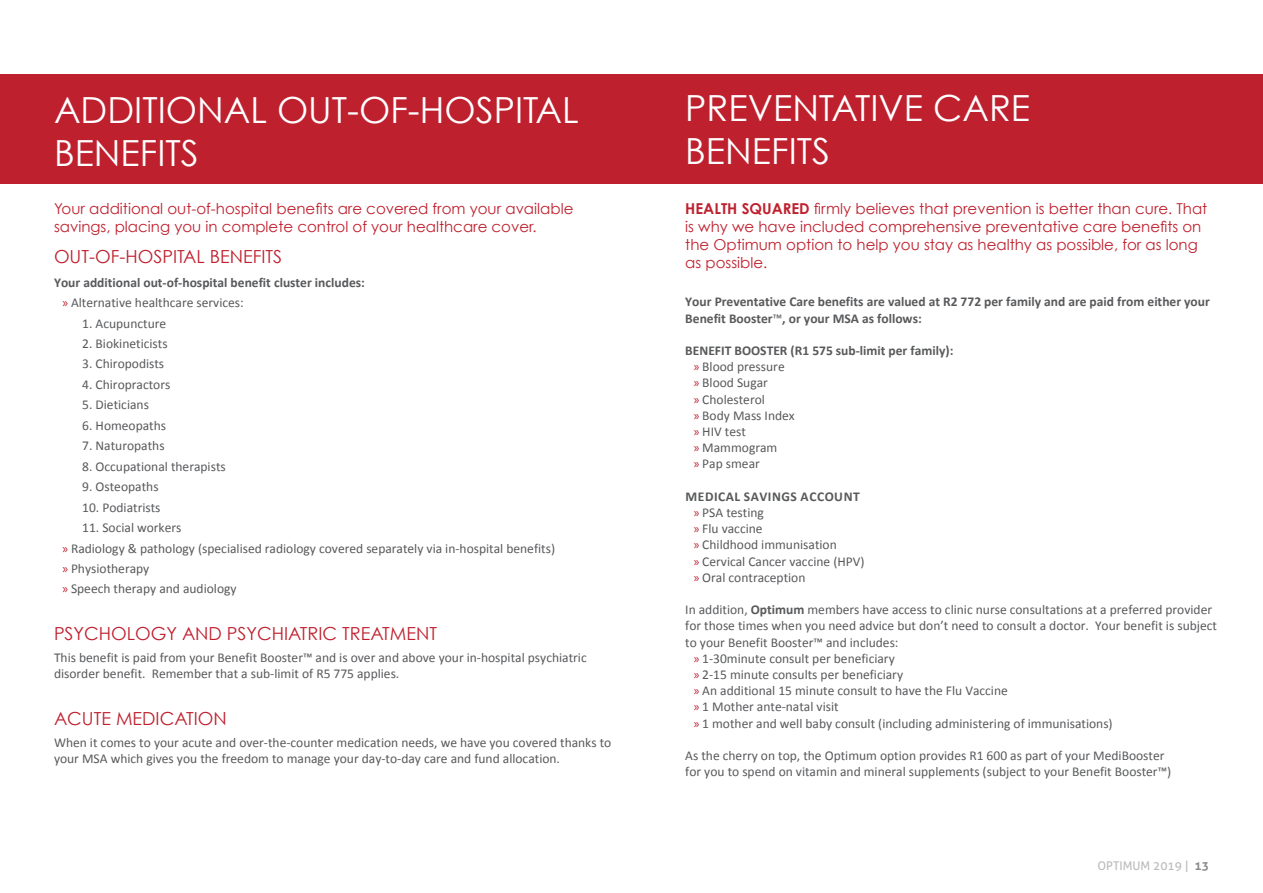
<style>
.page{position:relative;width:1263px;height:893px;background:#fff}
.page>*{position:absolute;margin:0;border:0;box-sizing:border-box;transform-origin:0 0}
.t1{font:36px/43.2px "Century Gothic";color:#fff}
.t2{font:18px "Century Gothic";color:#bf202e}
.t3{font:15px/18px "Century Gothic";color:#bf202e}
.t4{font:13.5px/16.2px "Calibri";color:#58595b}
.t5{font:700 13.5px/20.4px "Calibri";color:#58595b}
.t6{font:12px "Aller";color:#bdbbbb}
.s1{font-weight:700}
.s2{font-family:"Myriad Pro";font-weight:400;color:#bf202e}
.s3{font-weight:400}
.s4{font-family:"Myriad Pro";color:#bf202e}
.s5{font-weight:700;color:#8d8a8c}
</style>
<div class="page">
<div style="left:0;top:0;width:1263px;height:183px;background:#bf202e"></div>
<div style="left:0;top:0;width:1263px;height:74px;background:#fff"></div>
<h1 class="t1" style="left:54px;top:88px;width:526px">ADDITIONAL OUT-OF-HOSPITAL<br>BENEFITS</h1>
<h1 class="t1" style="left:685px;top:86px;width:346px">PREVENTATIVE CARE<br>BENEFITS</h1>
<p class="t3" style="left:54px;top:199px;width:521px">Your additional out-of-hospital benefits are covered from your available savings, placing you in complete control of your healthcare cover.</p>
<p class="t3" style="left:685px;top:199px;width:524px"><span class="s1">HEALTH SQUARED</span> firmly believes that prevention is better than cure. That is why we have included comprehensive preventative care benefits on the Optimum option to help you stay as healthy as possible, for as long as possible.</p>
<p class="t5" style="left:63px;top:272px;width:304px;text-indent:-9px">Your additional out-of-hospital benefit cluster includes: <span class="s2">»</span> <span class="s3">Alternative healthcare services:</span></p>
<p class="t4" style="left:82px;top:315px;width:85px">1. Acupuncture</p>
<p class="t4" style="left:82px;top:335px;width:87px">2. Biokineticists</p>
<p class="t4" style="left:82px;top:356px;width:83px">3. Chiropodists</p>
<p class="t4" style="left:82px;top:376px;width:90px">4. Chiropractors</p>
<p class="t4" style="left:82px;top:397px;width:68px">5. Dieticians</p>
<p class="t4" style="left:82px;top:417px;width:85px">6. Homeopaths</p>
<p class="t4" style="left:82px;top:438px;width:84px">7. Naturopaths</p>
<p class="t4" style="left:82px;top:458px;width:145px">8. Occupational therapists</p>
<p class="t4" style="left:82px;top:479px;width:78px">9. Osteopaths</p>
<p class="t4" style="left:82px;top:499px;width:80px">10. Podiatrists</p>
<p class="t4" style="left:63px;top:517px;width:494px;line-height:20.4px;text-indent:20px">11. Social workers<br><span class="s4">»</span> Radiology &amp; pathology (specialised radiology covered separately via in-hospital benefits) <span class="s4">»</span> Physiotherapy<br><span class="s4">»</span> Speech therapy and audiology</p>
<h2 class="t2" style="left:54px;top:245px;width:230px">OUT-OF-HOSPITAL BENEFITS</h2>
<p class="t5" style="left:685px;top:294px;width:526px;line-height:16.2px">Your Preventative Care benefits are valued at R2 772 per family and are paid from either your<br>Benefit Booster<span class="s3">™</span>, or your MSA as follows:</p>
<p class="t4" style="left:694px;top:342px;width:261px;text-indent:-9px"><span class="s1">BENEFIT BOOSTER (R1 575 sub-limit per family): </span><span class="s4">»</span> Blood pressure<br><span class="s4">»</span> Blood Sugar<br><span class="s4">»</span> Cholesterol<br><span class="s4">»</span> Body Mass Index<br><span class="s4">»</span> HIV test<br><span class="s4">»</span> Mammogram<br><span class="s4">»</span> Pap smear</p>
<p class="t4" style="left:694px;top:488px;width:172px;text-indent:-8px"><span class="s1">MEDICAL SAVINGS ACCOUNT </span><span class="s4">»</span> PSA testing<br><span class="s4">»</span> Flu vaccine<br><span class="s4">»</span> Childhood immunisation<br><span class="s4">»</span> Cervical Cancer vaccine (HPV) <span class="s4">»</span> Oral contraception</p>
<p class="t4" style="left:685px;top:602px;width:528px">In addition, <span class="s1">Optimum</span> members have access to clinic nurse consultations at a preferred provider</p>
<p class="t4" style="left:685px;top:618px;width:533px">for those times when you need advice but don’t need to consult a doctor. Your benefit is subject</p>
<p class="t4" style="left:685px;top:634px;width:215px">to your Benefit Booster™ and includes:</p>
<p class="t4" style="left:694px;top:650px;width:202px"><span class="s4">»</span> 1-30minute consult per beneficiary</p>
<p class="t4" style="left:694px;top:666px;width:211px"><span class="s4">»</span> 2-15 minute consults per beneficiary</p>
<p class="t4" style="left:694px;top:683px;width:316px"><span class="s4">»</span> An additional 15 minute consult to have the Flu Vaccine</p>
<p class="t4" style="left:694px;top:699px;width:146px"><span class="s4">»</span> 1 Mother ante-natal visit</p>
<p class="t4" style="left:694px;top:715px;width:420px"><span class="s4">»</span> 1 mother and well baby consult (including administering of immunisations)</p>
<p class="t4" style="left:685px;top:747px;width:487px">As the cherry on top, the Optimum option provides R1 600 as part of your MediBooster for you to spend on vitamin and mineral supplements (subject to your Benefit Booster™)</p>
<h2 class="t2" style="left:54px;top:622px;width:385px">PSYCHOLOGY AND PSYCHIATRIC TREATMENT</h2>
<p class="t4" style="left:54px;top:649px;width:534px">This benefit is paid from your Benefit Booster™ and is over and above your in-hospital psychiatric disorder benefit. Remember that a sub-limit of R5 775 applies.</p>
<h2 class="t2" style="left:54px;top:707px;width:174px">ACUTE MEDICATION</h2>
<p class="t4" style="left:54px;top:734px;width:559px">When it comes to your acute and over-the-counter medication needs, we have you covered thanks to your MSA which gives you the freedom to manage your day-to-day care and fund allocation.</p>
<p class="t6" style="left:1097px;top:858px;width:113px">OPTIMUM 2019 | <span class="s5">13</span></p>
</div>
